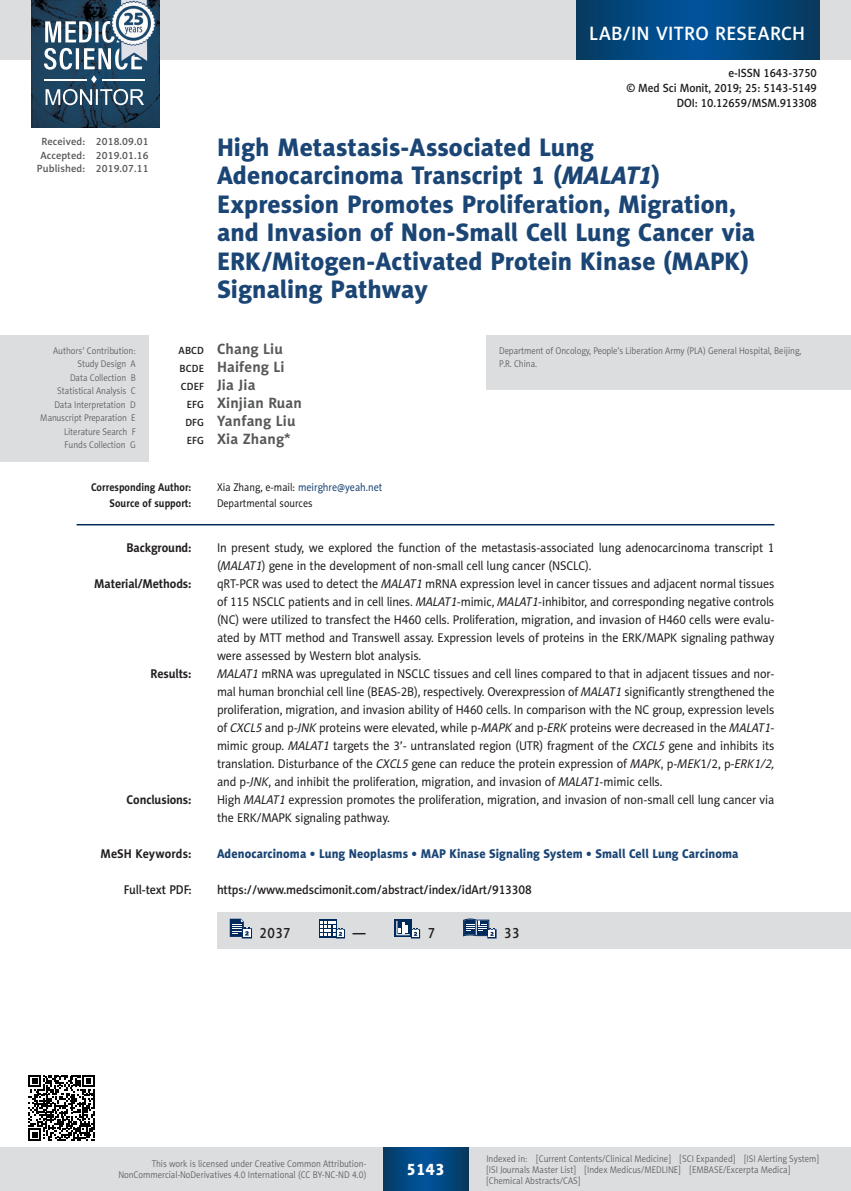
<style>
.page{position:relative;width:851px;height:1191px;background:#fff}
.page>*{position:absolute;margin:0;border:0;box-sizing:border-box;transform-origin:0 0}
.MSM_Tytul{font:25.5px/28.5px "Naomi Sans EFN Heavy";color:#1a4574}
.t1{font:19.5px "Naomi Sans EFN Medium";letter-spacing:.01em;color:#fff}
.t2{font:16.5px "Naomi Sans EFN Heavy";color:#fff}
.MSM_Autorzy{font:700 15px "Naomi Sans EFN";letter-spacing:.01em;color:#57585a}
.MSM_dane{font:15px "Naomi Sans EFN Medium";letter-spacing:.03em;color:#231f20;scale:.9 1}
.MSM_Summary_body{font:12.75px/18px "Naomi Sans EFN";letter-spacing:-.01em;color:#231f20;scale:.95 1}
.MSM_keywords{font:12.75px "Naomi Sans EFN Heavy";letter-spacing:.005em;color:#1a4574;scale:.95 1}
.MSM_full_text_pdf{font:12.75px "Naomi Sans EFN Medium";letter-spacing:-.01em;color:#231f20;scale:.95 1}
.MSM_Summary_body-2{font:700 12.75px "Naomi Sans EFN";letter-spacing:-.01em;color:#231f20;scale:.95 1}
.MSM_keywords-2{font:700 12.75px "Naomi Sans EFN";letter-spacing:.005em;color:#231f20;scale:.95 1}
.MSM_full_text_pdf-2{font:12px "Naomi Sans EFN Medium";letter-spacing:-.01em;color:#231f20;scale:.95 1}
.MSM_Adres{font:11.25px "Naomi Sans EFN";color:#1a4574;scale:.9 1}
.MSM_Adres-2{font:700 11.25px "Naomi Sans EFN";color:#231f20;scale:.9 1}
.MSM_Support{font:11.25px "Naomi Sans EFN";color:#231f20;scale:.9 1}
.MSM_Support-2{font:700 11.25px "Naomi Sans EFN";color:#231f20;scale:.9 1}
.t3{font:10.5px "Naomi Sans EFN Medium";letter-spacing:.01em;color:#57585a}
.MSM_Afiliacja{font:9.75px/11.2px "Naomi Sans EFN Light";color:#57585a;scale:.9 1}
.s1{font-style:italic}
.s2{font-family:"Naomi Sans EFN Medium";font-weight:400;font-size:10.5px;color:#231f20}
.s3{color:#231f20}
</style>
<div class="page">
<div style="left:217px;top:912px;width:633px;height:36px;background:#dcdddf"></div>
<svg style="left:230px;top:918px;width:22px;height:20px"></svg>
<div style="left:319px;top:919px;width:17px;height:18px;background:#00295c"></div>
<svg style="left:320px;top:920px;width:25px;height:18px"></svg>
<div style="left:394px;top:919px;width:18px;height:18px;background:#00295c"></div>
<svg style="left:396px;top:921px;width:24px;height:17px"></svg>
<svg style="left:463px;top:918px;width:33px;height:20px"></svg>
<hr style="left:77px;top:524px;width:697px;height:1px;background:#00295c">
<div style="left:0;top:336px;width:148px;height:126px;background:#dcdddf"></div>
<div style="left:486px;top:336px;width:364px;height:54px;background:#dcdddf"></div>
<svg style="left:28px;top:1075px;width:67px;height:66px"></svg>
<div style="left:0;top:1148px;width:850px;height:43px;background:#dcdddf"></div>
<svg style="left:383px;top:1147px;width:85px;height:43px;background:#02477e"></svg>
<div style="left:0;top:0;width:850px;height:60px;background:#dcdddf"></div>
<img style="left:32px;top:0;width:127px;height:128px">
<img style="left:44px;top:21px;width:100px;height:49px">
<img style="left:45px;top:79px;width:41px;height:1px">
<img style="left:103px;top:79px;width:41px;height:1px">
<svg style="left:91px;top:75px;width:6px;height:8px"></svg>
<img style="left:46px;top:89px;width:98px;height:16px">
<svg style="left:576px;top:0;width:243px;height:60px;background:#02477e"></svg>
<h2 class="t1" style="left:589px;top:22px;width:217px">LAB/IN VITRO RESEARCH</h2>
<p class="MSM_full_text_pdf-2" style="left:728px;top:66px;width:95px">e-ISSN 1643-3750</p>
<p class="MSM_full_text_pdf-2" style="left:626px;top:81px;width:202px">© Med Sci Monit, 2019; 25: 5143-5149</p>
<p class="MSM_full_text_pdf-2" style="left:676px;top:96px;width:149px">DOI: 10.12659/MSM.913308</p>
<p class="MSM_Tytul" style="left:217px;top:132px;width:539px">High Metastasis-Associated Lung Adenocarcinoma Transcript 1 (<span class="s1">MALAT1</span>)<br>Expression Promotes Proliferation, Migration, and Invasion of Non-Small Cell Lung Cancer via ERK/Mitogen-Activated Protein Kinase (MAPK)<br>Signaling Pathway</p>
<p class="MSM_Autorzy" style="left:178px;top:340px;width:106px"><span class="s2">ABCD</span> Chang Liu</p>
<p class="MSM_Autorzy" style="left:179px;top:358px;width:106px"><span class="s2">BCDE</span> Haifeng Li</p>
<p class="MSM_Autorzy" style="left:181px;top:376px;width:76px"><span class="s2">CDEF</span> Jia Jia</p>
<p class="MSM_Autorzy" style="left:187px;top:394px;width:116px"><span class="s2">EFG</span> Xinjian Ruan</p>
<p class="MSM_Autorzy" style="left:185px;top:412px;width:112px"><span class="s2">DFG</span> Yanfang Liu</p>
<p class="MSM_Autorzy" style="left:187px;top:430px;width:105px"><span class="s2">EFG</span> Xia Zhang*</p>
<p class="MSM_Adres-2" style="left:91px;top:481px;width:113px">Corresponding Author:</p>
<p class="MSM_Adres" style="left:217px;top:481px;width:185px"><span class="s3">Xia Zhang, e-mail:</span> meirghre@yeah.net</p>
<p class="MSM_Support-2" style="left:110px;top:496px;width:92px">Source of support:</p>
<p class="MSM_Support" style="left:217px;top:496px;width:108px">Departmental sources</p>
<p class="MSM_Summary_body-2" style="left:126px;top:540px;width:70px">Background:</p>
<p class="MSM_Summary_body" style="left:217px;top:539px;width:588px">In present study, we explored the function of the metastasis-associated lung adenocarcinoma transcript 1 (<span class="s1">MALAT1</span>) gene in the development of non-small cell lung cancer (NSCLC).</p>
<p class="MSM_Summary_body-2" style="left:94px;top:576px;width:104px">Material/Methods:</p>
<p class="MSM_Summary_body" style="left:217px;top:575px;width:588px;text-align:justify">qRT-PCR was used to detect the <span class="s1">MALAT1</span> mRNA expression level in cancer tissues and adjacent normal tissues of 115 NSCLC patients and in cell lines. <span class="s1">MALAT1</span>-mimic, <span class="s1">MALAT1</span>-inhibitor, and corresponding negative controls (NC) were utilized to transfect the H460 cells. Proliferation, migration, and invasion of H460 cells were evalu&shy;ated by MTT method and Transwell assay. Expression levels of proteins in the ERK/MAPK signaling pathway were assessed by Western blot analysis.</p>
<p class="MSM_Summary_body-2" style="left:150px;top:666px;width:45px">Results:</p>
<p class="MSM_Summary_body" style="left:217px;top:665px;width:588px;text-align:justify"><span class="s1">MALAT1</span> mRNA was upregulated in NSCLC tissues and cell lines compared to that in adjacent tissues and nor&shy;mal human bronchial cell line (BEAS-2B), respectively. Overexpression of <span class="s1">MALAT1</span> significantly strengthened the proliferation, migration, and invasion ability of H460 cells. In comparison with the NC group, expression levels of <span class="s1">CXCL5</span> and p-<span class="s1">JNK</span> proteins were elevated, while p-<span class="s1">MAPK</span> and p-<span class="s1">ERK</span> proteins were decreased in the <span class="s1">MALAT1</span>- mimic group. <span class="s1">MALAT1</span> targets the 3’- untranslated region (UTR) fragment of the <span class="s1">CXCL5</span> gene and inhibits its translation. Disturbance of the <span class="s1">CXCL5</span> gene can reduce the protein expression of <span class="s1">MAPK</span>, p-<span class="s1">MEK</span>1/2, p-<span class="s1">ERK1/2, </span>and p-<span class="s1">JNK</span>, and inhibit the proliferation, migration, and invasion of <span class="s1">MALAT1</span>-mimic cells.</p>
<p class="MSM_Summary_body-2" style="left:127px;top:792px;width:70px">Conclusions:</p>
<p class="MSM_Summary_body" style="left:217px;top:791px;width:588px">High <span class="s1">MALAT1</span> expression promotes the proliferation, migration, and invasion of non-small cell lung cancer via the ERK/MAPK signaling pathway.</p>
<p class="MSM_keywords-2" style="left:100px;top:846px;width:97px">MeSH Keywords:</p>
<p class="MSM_keywords" style="left:217px;top:846px;width:550px">Adenocarcinoma • Lung Neoplasms • MAP Kinase Signaling System • Small Cell Lung Carcinoma</p>
<p class="MSM_full_text_pdf" style="left:124px;top:882px;width:73px">Full-text PDF:</p>
<p class="MSM_full_text_pdf" style="left:217px;top:882px;width:333px">https://www.medscimonit.com/abstract/index/idArt/913308</p>
<p class="t3" style="left:41px;top:136px;width:109px">Received: 2018.09.01</p>
<p class="t3" style="left:40px;top:149px;width:110px">Accepted: 2019.01.16</p>
<p class="t3" style="left:37px;top:163px;width:113px">Published: 2019.07.11</p>
<p class="MSM_Afiliacja" style="left:499px;top:344px;width:337px;line-height:13.5px">Department of Oncology, People’s Liberation Army (PLA) General Hospital, Beijing,<br>P.R. China.</p>
<p class="MSM_Afiliacja" style="left:53px;top:345px;width:93px">Authors’ Contribution:</p>
<p class="MSM_Afiliacja" style="left:77px;top:358px;width:66px">Study Design A</p>
<p class="MSM_Afiliacja" style="left:70px;top:372px;width:74px">Data Collection B</p>
<p class="MSM_Afiliacja" style="left:57px;top:385px;width:89px">Statistical Analysis C</p>
<p class="MSM_Afiliacja" style="left:54px;top:399px;width:92px">Data Interpretation D</p>
<p class="MSM_Afiliacja" style="left:40px;top:412px;width:107px">Manuscript Preparation E</p>
<p class="MSM_Afiliacja" style="left:64px;top:426px;width:81px">Literature Search F</p>
<p class="MSM_Afiliacja" style="left:65px;top:439px;width:80px">Funds Collection G</p>
<p class="MSM_dane" style="left:259px;top:924px;width:36px">2037</p>
<p class="MSM_dane" style="left:352px;top:924px;width:16px">—</p>
<p class="MSM_dane" style="left:427px;top:924px;width:10px">7</p>
<p class="MSM_dane" style="left:504px;top:924px;width:19px">33</p>
<p class="MSM_Afiliacja" style="left:118px;top:1158px;width:277px;text-align:right">This work is licensed under Creative Common Attribution-<br>NonCommercial-NoDerivatives 4.0 International (CC BY-NC-ND 4.0)</p>
<p class="t2" style="left:406px;top:1159px;width:40px">5143</p>
<p class="MSM_Afiliacja" style="left:486px;top:1152px;width:371px">Indexed in: [Current Contents/Clinical Medicine] [SCI Expanded] [ISI Alerting System] [ISI Journals Master List] [Index Medicus/MEDLINE] [EMBASE/Excerpta Medica] [Chemical Abstracts/CAS]</p>
</div>
